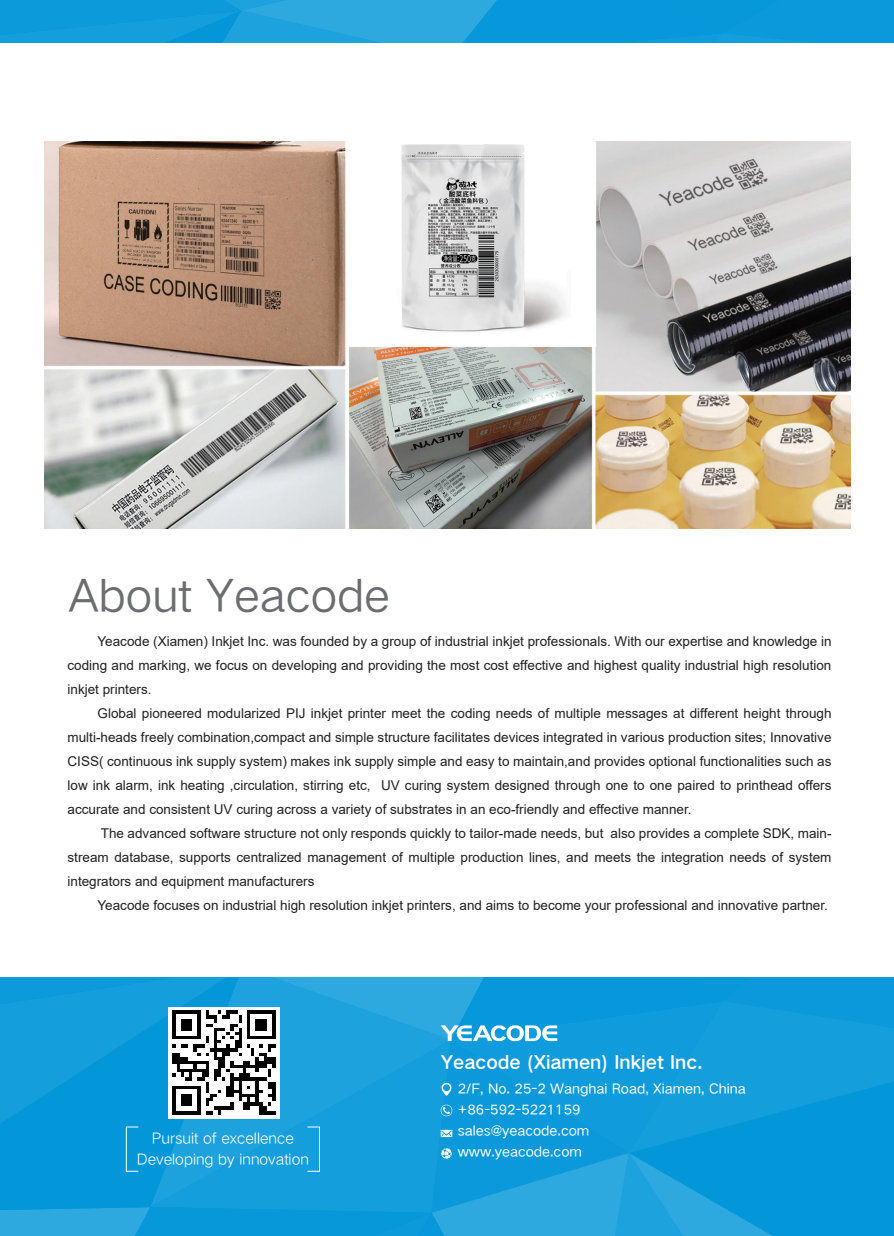
<style>
.page{position:relative;width:894px;height:1236px;background:#fff}
.page>*{position:absolute;margin:0;border:0;box-sizing:border-box;transform-origin:0 0}
.t1{font:44.7px "HY Qi Hei EZS";color:#6c6d70}
.t2{font:18px "HY Qi Hei GZS";color:#fff}
.t3{font:15px/21px "HY Qi Hei DES";color:#fff;text-align:center}
.t4{font:13.5px/24px "Arial";color:#231f20;text-align:justify}
.t5{font:13.5px/21px "HY Qi Hei EES";color:#fff}
</style>
<div class="page">
<img style="left:44px;top:141px;width:806px;height:387px">
<svg style="left:0;top:0;width:894px;height:42px;background:#139ddc"></svg>
<svg style="left:0;top:977px;width:894px;height:259px;background:#1a9dd8"></svg>
<div style="left:126px;top:1126px;width:13px;height:45px;border:1px solid #fff"></div>
<div style="left:307px;top:1126px;width:13px;height:45px;border:1px solid #fff"></div>
<h1 class="t1" style="left:68px;top:569px;width:323px">BCPVU!ZFBDPEF</h1>
<p class="t4" style="left:68px;top:629px;width:765px;text-indent:30px">Yeacode (Xiamen) Inkjet Inc. was founded by a group of industrial inkjet professionals. With our expertise and knowledge in coding and marking, we focus on developing and providing the most cost effective and highest quality industrial high resolution inkjet printers.</p>
<p class="t4" style="left:68px;top:701px;width:765px;text-indent:30px">Global pioneered modularized PIJ inkjet printer meet the coding needs of multiple messages at different height through multi-heads freely combination,compact and simple structure facilitates devices integrated in various production sites; Innovative CISS( continuous ink supply system) makes ink supply simple and easy to maintain,and provides optional functionalities such as low ink alarm, ink heating ,circulation, stirring etc, UV curing system designed through one to one paired to printhead offers accurate and consistent UV curing across a variety of substrates in an eco-friendly and effective manner.</p>
<p class="t4" style="left:68px;top:821px;width:765px;text-indent:33px">The advanced software structure not only responds quickly to tailor-made needs, but also provides a complete SDK, main&shy;stream database, supports centralized management of multiple production lines, and meets the integration needs of system integrators and equipment manufacturers</p>
<p class="t4" style="left:98px;top:893px;width:732px">Yeacode focuses on industrial high resolution inkjet printers, and aims to become your professional and innovative partner.</p>
<p class="t3" style="left:137px;top:1128px;width:173px">Qvstvju!pg!fydfmmfodf<br>Efwfmpqjoh!cz!joopwbujpo</p>
<h2 class="t2" style="left:441px;top:1051px;width:263px">Zfbdpef!)Yjbnfo*!Jolkfu!Jod/</h2>
<p class="t5" style="left:458px;top:1078px;width:289px">30G-!Op/!36.3!Xbohibj!Spbe-!Yjbnfo-!Dijob ,97.6:3.633226:<br>tbmftAzfbdpef/dpn<br>xxx/zfbdpef/dpn</p>
</div>
